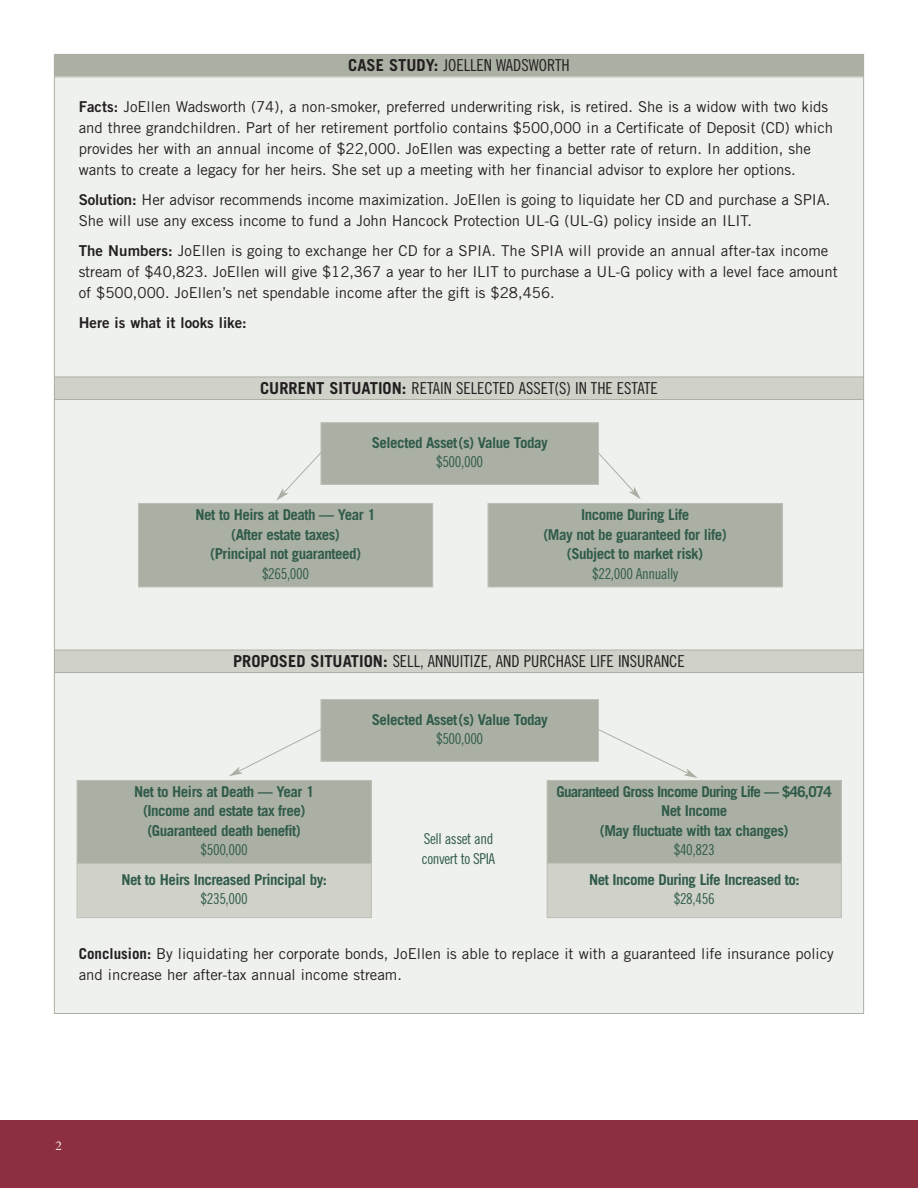
<style>
.page{position:relative;width:918px;height:1188px;background:#fff}
.page>*{position:absolute;margin:0;border:0;box-sizing:border-box;transform-origin:0 0}
.t1{font:16.5px "Trade Gothic Cond Eighteen";color:#231f20}
.t2{font:15px/21px "Trade Gothic";color:#231f20}
.t3{font:700 15px/19.5px "Trade Gothic";letter-spacing:-.035em;color:#305b4a;text-align:center}
.t4{font:15px/19.5px "Trade Gothic Cond Eighteen";letter-spacing:-.025em;color:#305b4a}
.t5{font:15px "Trade Gothic Bold Two";color:#231f20}
.t6{font:13.5px "Bembo";color:#fff;scale:.95 1}
.s1{font-family:"Trade Gothic";font-weight:700}
.s2{font-family:"Trade Gothic Bold Two"}
.s3{font-weight:700}
</style>
<div class="page">
<div style="left:0;top:1120px;width:918px;height:68px;background:#8d2f40"></div>
<div style="left:54px;top:54px;width:810px;height:23px;background:#abb0a4"></div>
<div style="left:54px;top:77px;width:810px;height:300px;background:#eff1ee"></div>
<div style="left:54px;top:377px;width:810px;height:22px;background:#d0d2ca"></div>
<div style="left:54px;top:399px;width:810px;height:251px;background:#eff1ee"></div>
<div style="left:54px;top:650px;width:810px;height:23px;background:#d0d2ca"></div>
<div style="left:54px;top:673px;width:810px;height:341px;background:#eff1ee"></div>
<hr style="left:54px;top:54px;width:1px;height:960px;background:#abb0a4">
<hr style="left:863px;top:54px;width:1px;height:960px;background:#abb0a4">
<hr style="left:54px;top:77px;width:810px;height:1px;background:#abb0a4">
<hr style="left:54px;top:377px;width:810px;height:1px;background:#abb0a4">
<hr style="left:54px;top:399px;width:810px;height:1px;background:#abb0a4">
<hr style="left:54px;top:650px;width:810px;height:1px;background:#abb0a4">
<hr style="left:54px;top:672px;width:810px;height:1px;background:#abb0a4">
<hr style="left:54px;top:1013px;width:810px;height:1px;background:#abb0a4">
<div style="left:321px;top:423px;width:277px;height:61px;background:#abb0a4"></div>
<div style="left:321px;top:422px;width:278px;height:63px;border:1px solid #bdc0b7"></div>
<div style="left:139px;top:503px;width:294px;height:84px;background:#abb0a4"></div>
<div style="left:138px;top:503px;width:295px;height:84px;border:1px solid #bdc0b7"></div>
<div style="left:488px;top:503px;width:294px;height:84px;background:#abb0a4"></div>
<div style="left:488px;top:503px;width:295px;height:84px;border:1px solid #bdc0b7"></div>
<svg style="left:598px;top:452px;width:43px;height:48px"></svg>
<svg style="left:276px;top:452px;width:45px;height:49px"></svg>
<div style="left:321px;top:700px;width:277px;height:61px;background:#abb0a4"></div>
<div style="left:321px;top:699px;width:278px;height:63px;border:1px solid #bdc0b7"></div>
<div style="left:77px;top:780px;width:294px;height:84px;background:#abb0a4"></div>
<div style="left:77px;top:780px;width:295px;height:84px;border:1px solid #bdc0b7"></div>
<div style="left:77px;top:864px;width:294px;height:54px;background:#d0d2ca"></div>
<div style="left:77px;top:863px;width:295px;height:55px;border:1px solid #bdc0b7"></div>
<div style="left:547px;top:780px;width:294px;height:84px;background:#abb0a4"></div>
<div style="left:547px;top:780px;width:295px;height:84px;border:1px solid #bdc0b7"></div>
<div style="left:547px;top:863px;width:294px;height:55px;background:#d0d2ca"></div>
<div style="left:547px;top:863px;width:295px;height:55px;border:1px solid #bdc0b7"></div>
<svg style="left:598px;top:729px;width:100px;height:49px"></svg>
<svg style="left:229px;top:729px;width:92px;height:47px"></svg>
<p class="t1" style="left:348px;top:59px;width:223px"><span class="s1">CASE STUDY:</span> JOELLEN WADSWORTH</p>
<p class="t2" style="left:79px;top:98px;width:756px"><span class="s2">Facts:</span> JoEllen Wadsworth (74), a non-smoker, preferred underwriting risk, is retired. She is a widow with two kids and three grandchildren. Part of her retirement portfolio contains $500,000 in a Certificate of Deposit (CD) which provides her with an annual income of $22,000. JoEllen was expecting a better rate of return. In addition, she wants to create a legacy for her heirs. She set up a meeting with her financial advisor to explore her options.</p>
<p class="t2" style="left:79px;top:191px;width:753px"><span class="s2">Solution:</span> Her advisor recommends income maximization. JoEllen is going to liquidate her CD and purchase a SPIA.<br>She will use any excess income to fund a John Hancock Protection UL-G (UL-G) policy inside an ILIT.</p>
<p class="t2" style="left:79px;top:242px;width:761px"><span class="s2">The Numbers:</span> JoEllen is going to exchange her CD for a SPIA. The SPIA will provide an annual after-tax income stream of $40,823. JoEllen will give $12,367 a year to her ILIT to purchase a UL-G policy with a level face amount of $500,000. JoEllen’s net spendable income after the gift is $28,456.</p>
<p class="t5" style="left:79px;top:317px;width:170px">Here is what it looks like:</p>
<p class="t1" style="left:260px;top:382px;width:399px"><span class="s1">CURRENT SITUATION:</span> RETAIN SELECTED ASSET(S) IN THE ESTATE</p>
<p class="t3" style="left:372px;top:434px;width:177px">Selected Asset(s) Value Today</p>
<p class="t4" style="left:436px;top:454px;width:49px">$500,000</p>
<p class="t3" style="left:196px;top:506px;width:182px">Net to Heirs at Death — Year 1 (After estate taxes)<br>(Principal not guaranteed)</p>
<p class="t4" style="left:262px;top:565px;width:49px">$265,000</p>
<p class="t3" style="left:544px;top:506px;width:185px">Income During Life<br>(May not be guaranteed for life) (Subject to market risk)</p>
<p class="t4" style="left:592px;top:565px;width:87px">$22,000 Annually</p>
<p class="t1" style="left:233px;top:655px;width:453px"><span class="s1">PROPOSED SITUATION:</span> SELL, ANNUITIZE, AND PURCHASE LIFE INSURANCE</p>
<p class="t3" style="left:134px;top:783px;width:182px">Net to Heirs at Death — Year 1 (Income and estate tax free) (Guaranteed death benefit)</p>
<p class="t4" style="left:201px;top:841px;width:49px">$500,000</p>
<p class="t3" style="left:121px;top:871px;width:207px">Net to Heirs Increased Principal by:</p>
<p class="t4" style="left:201px;top:891px;width:49px">$235,000</p>
<p class="t3" style="left:372px;top:711px;width:177px">Selected Asset(s) Value Today</p>
<p class="t4" style="left:436px;top:730px;width:49px">$500,000</p>
<p class="t4" style="left:422px;top:830px;width:75px">Sell asset and convert to SPIA</p>
<p class="t3" style="left:557px;top:783px;width:277px">Guaranteed Gross Income During Life — $46,074<br>Net Income<br>(May fluctuate with tax changes)</p>
<p class="t4" style="left:674px;top:841px;width:42px">$40,823</p>
<p class="t3" style="left:589px;top:871px;width:212px">Net Income During Life Increased to:</p>
<p class="t4" style="left:674px;top:890px;width:42px">$28,456</p>
<p class="t2" style="left:79px;top:945px;width:757px"><span class="s3">Conclusion:</span> By liquidating her corporate bonds, JoEllen is able to replace it with a guaranteed life insurance policy and increase her after-tax annual income stream.</p>
<p class="t6" style="left:56px;top:1141px;width:8px">2</p>
</div>
